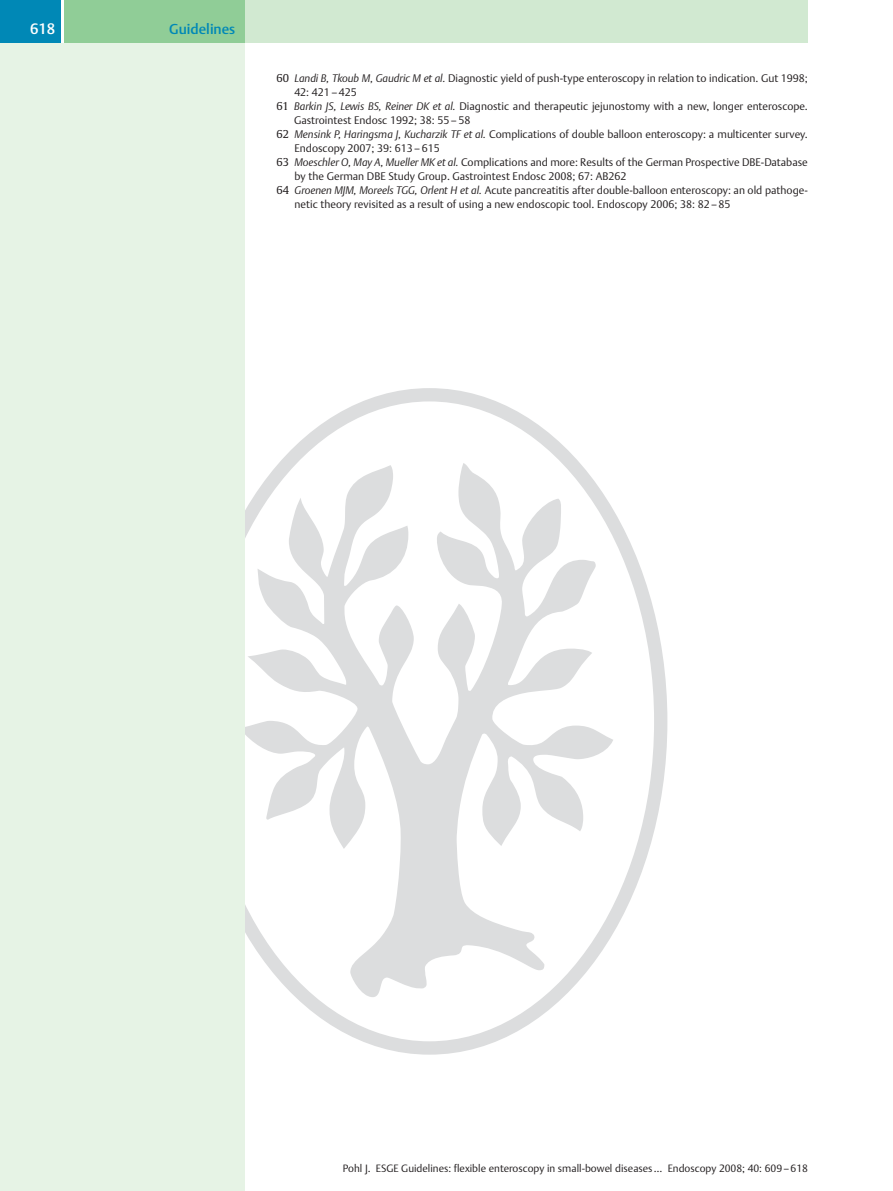
<style>
.page{position:relative;width:893px;height:1191px;background:#fff}
.page>*{position:absolute;margin:0;border:0;box-sizing:border-box;transform-origin:0 0}
.t1{font:15px "Adv PS.AT57014 T";color:#fff}
.t2{font:14.25px "Adv PS.AT57014 T";color:#0088b6}
.t3{font:10.8px "Adv PS.AT57012 T";color:#231f20}
.t4{font:10.5px "Adv PS.AT57012 T";color:#231f20}
.s1{font-family:"Adv PS THGULREG"}
.s2{font-family:"Adv PS.AT57032 T"}
</style>
<div class="page">
<svg style="left:244px;top:388px;width:423px;height:666px"></svg>
<div style="left:0;top:43px;width:244px;height:1147px;background:#e6f3e5"></div>
<div style="left:64px;top:0;width:744px;height:43px;background:#d1e9d1"></div>
<div style="left:64px;top:0;width:180px;height:43px;background:#90cd97"></div>
<div style="left:0;top:0;width:64px;height:43px;background:#0088b6"></div>
<hr style="left:62px;top:0;width:2px;height:43px;background:#fff">
<h1 class="t1" style="left:30px;top:22px;width:27px">618</h1>
<h2 class="t2" style="left:169px;top:23px;width:68px">Guidelines</h2>
<p class="t3" style="left:276px;top:74px;width:533px"><span class="s1">60</span> <span class="s2">Landi B, Tkoub M, Gaudric M et al.</span> Diagnostic yield of push-type enteroscopy in relation to indication. Gut 1998;</p>
<p class="t3" style="left:294px;top:88px;width:64px">42: 421 – 425</p>
<p class="t3" style="left:276px;top:102px;width:533px"><span class="s1">61</span> <span class="s2">Barkin JS, Lewis BS, Reiner DK et al.</span> Diagnostic and therapeutic jejunostomy with a new, longer enteroscope.</p>
<p class="t3" style="left:294px;top:116px;width:178px">Gastrointest Endosc 1992; 38: 55 – 58</p>
<p class="t3" style="left:276px;top:130px;width:533px"><span class="s1">62</span> <span class="s2">Mensink P, Haringsma J, Kucharzik TF et al.</span> Complications of double balloon enteroscopy: a multicenter survey.</p>
<p class="t3" style="left:294px;top:144px;width:147px">Endoscopy 2007; 39: 613 – 615</p>
<p class="t3" style="left:276px;top:158px;width:533px"><span class="s1">63</span> <span class="s2">Moeschler O, May A, Mueller MK et al.</span> Complications and more: Results of the German Prospective DBE-Database</p>
<p class="t3" style="left:294px;top:172px;width:334px">by the German DBE Study Group. Gastrointest Endosc 2008; 67: AB262</p>
<p class="t3" style="left:276px;top:186px;width:533px"><span class="s1">64</span> <span class="s2">Groenen MJM, Moreels TGG, Orlent H et al.</span> Acute pancreatitis after double-balloon enteroscopy: an old pathoge-</p>
<p class="t3" style="left:295px;top:200px;width:437px">netic theory revisited as a result of using a new endoscopic tool. Endoscopy 2006; 38: 82 – 85</p>
<p class="t4" style="left:343px;top:1163px;width:467px">Pohl J. ESGE Guidelines: flexible enteroscopy in small-bowel diseases… Endoscopy 2008; 40: 609 – 618</p>
</div>
